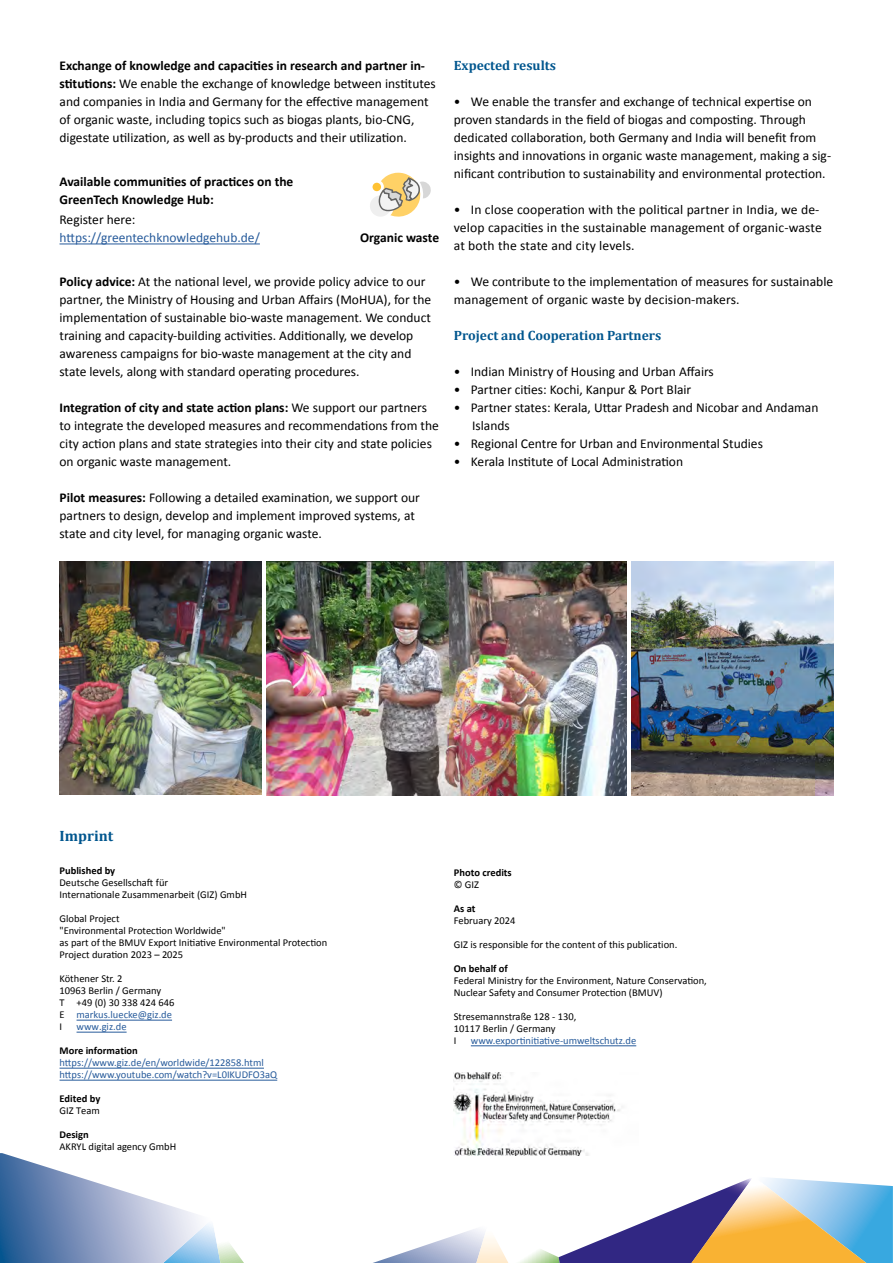
<style>
.page{position:relative;width:893px;height:1263px;background:#fff}
.page>*{position:absolute;margin:0;border:0;box-sizing:border-box;transform-origin:0 0}
.t1{font:700 15px "Cambria";color:#00568e}
.t2{font:13.5px/18px "Calibri";color:#000}
.t3{font:700 13.5px/18px "Calibri";color:#000}
.t4{font:13.5px/18px "Calibri";color:#275b9b}
.t5{font:700 13.5px "Cambria";color:#00568e}
.t6{font:10.5px/12px "Calibri";color:#000}
.t7{font:10.5px/12px "Calibri";color:#275b9b}
.t8{font:700 10.5px "Calibri";color:#000}
.s1{font-weight:700}
.s2{color:#000}
.s3{color:#275b9b}
</style>
<div class="page">
<hr style="left:60px;top:243px;width:200px;height:1px;background:#275b9b">
<svg style="left:370px;top:172px;width:61px;height:45px"></svg>
<svg style="left:0;top:1153px;width:244px;height:110px"></svg>
<svg style="left:373px;top:1178px;width:520px;height:85px"></svg>
<hr style="left:77px;top:1020px;width:95px;height:1px;background:#275b9b">
<hr style="left:77px;top:1032px;width:50px;height:1px;background:#275b9b">
<hr style="left:60px;top:1068px;width:204px;height:1px;background:#275b9b">
<hr style="left:60px;top:1080px;width:217px;height:1px;background:#275b9b">
<hr style="left:471px;top:1045px;width:165px;height:1px;background:#275b9b">
<img style="left:60px;top:561px;width:201px;height:234px">
<img style="left:266px;top:561px;width:360px;height:234px">
<img style="left:632px;top:561px;width:201px;height:234px">
<img style="left:454px;top:1072px;width:169px;height:84px">
<p class="t2" style="left:60px;top:56px;width:378px"><span class="s1">Exchange of knowledge and capacities in research and partner in&shy;stitutions:</span> We enable the exchange of knowledge between institutes and companies in India and Germany for the effective management of organic waste, including topics such as biogas plants, bio-CNG, digestate utilization, as well as by-products and their utilization.</p>
<p class="t3" style="left:60px;top:172px;width:235px">Available communities of practices on the<br>GreenTech Knowledge Hub:</p>
<p class="t3" style="left:360px;top:228px;width:80px">Organic waste</p>
<p class="t4" style="left:60px;top:210px;width:202px"><span class="s2">Register here: </span>https://greentechknowledgehub.de/</p>
<p class="t2" style="left:60px;top:272px;width:373px"><span class="s1">Policy advice:</span> At the national level, we provide policy advice to our partner, the Ministry of Housing and Urban Affairs (MoHUA), for the implementation of sustainable bio-waste management. We conduct training and capacity-building activities. Additionally, we develop awareness campaigns for bio-waste management at the city and state levels, along with standard operating procedures.</p>
<p class="t2" style="left:60px;top:398px;width:381px"><span class="s1">Integration of city and state action plans:</span> We support our partners to integrate the developed measures and recommendations from the city action plans and state strategies into their city and state policies on organic waste management.</p>
<p class="t2" style="left:60px;top:487px;width:362px"><span class="s1">Pilot measures:</span> Following a detailed examination, we support our partners to design, develop and implement improved systems, at state and city level, for managing organic waste.</p>
<h2 class="t5" style="left:454px;top:56px;width:104px">Expected results</h2>
<p class="t2" style="left:454px;top:92px;width:379px">• We enable the transfer and exchange of technical expertise on proven standards in the field of biogas and composting. Through dedicated collaboration, both Germany and India will benefit from insights and innovations in organic waste management, making a sig&shy;nificant contribution to sustainability and environmental protection.</p>
<p class="t2" style="left:454px;top:200px;width:369px">• In close cooperation with the political partner in India, we de&shy;velop capacities in the sustainable management of organic-waste at both the state and city levels.</p>
<p class="t2" style="left:454px;top:272px;width:381px">• We contribute to the implementation of measures for sustainable management of organic waste by decision-makers.</p>
<h2 class="t5" style="left:454px;top:326px;width:209px">Project and Cooperation Partners</h2>
<p class="t2" style="left:454px;top:362px;width:262px">• Indian Ministry of Housing and Urban Affairs</p>
<p class="t2" style="left:454px;top:380px;width:239px">• Partner cities: Kochi, Kanpur &amp; Port Blair</p>
<p class="t2" style="left:472px;top:398px;width:348px;text-indent:-18px">• Partner states: Kerala, Uttar Pradesh and Nicobar and Andaman<br>Islands</p>
<p class="t2" style="left:454px;top:434px;width:311px">• Regional Centre for Urban and Environmental Studies</p>
<p class="t2" style="left:454px;top:452px;width:231px">• Kerala Institute of Local Administration</p>
<h2 class="t1" style="left:60px;top:825px;width:55px">Imprint</h2>
<h3 class="t8" style="left:60px;top:863px;width:57px">Published by</h3>
<p class="t6" style="left:60px;top:876px;width:189px">Deutsche Gesellschaft für<br>Internationale Zusammenarbeit (GIZ) GmbH</p>
<p class="t6" style="left:60px;top:912px;width:269px">Global Project<br>"Environmental Protection Worldwide"<br>as part of the BMUV Export Initiative Environmental Protection Project duration 2023 – 2025</p>
<p class="t6" style="left:60px;top:972px;width:116px">Köthener Str. 2<br>10963 Berlin / Germany<br>T +49 (0) 30 338 424 646<br>E <span class="s3">markus.luecke@giz.de<br></span>I</p>
<p class="t7" style="left:77px;top:1020px;width:52px">www.giz.de</p>
<h3 class="t8" style="left:60px;top:1043px;width:80px">More information</h3>
<p class="t7" style="left:60px;top:1056px;width:219px">https://www.giz.de/en/worldwide/122858.html https://www.youtube.com/watch?v=L0IKUDFO3aQ</p>
<h3 class="t8" style="left:60px;top:1091px;width:42px">Edited by</h3>
<p class="t6" style="left:60px;top:1104px;width:42px">GIZ Team</p>
<h3 class="t8" style="left:60px;top:1127px;width:31px">Design</h3>
<p class="t6" style="left:60px;top:1140px;width:118px">AKRYL digital agency GmbH</p>
<h3 class="t8" style="left:454px;top:865px;width:59px">Photo credits</h3>
<p class="t6" style="left:454px;top:877px;width:27px">© GIZ</p>
<h3 class="t8" style="left:454px;top:901px;width:23px">As at</h3>
<p class="t6" style="left:454px;top:913px;width:63px">February 2024</p>
<p class="t6" style="left:454px;top:937px;width:225px">GIZ is responsible for the content of this publication.</p>
<h3 class="t8" style="left:454px;top:961px;width:56px">On behalf of</h3>
<p class="t6" style="left:454px;top:973px;width:255px">Federal Ministry for the Environment, Nature Conservation,<br>Nuclear Safety and Consumer Protection (BMUV)</p>
<p class="t6" style="left:454px;top:1010px;width:124px">Stresemannstraße 128 - 130,<br>10117 Berlin / Germany<br>I</p>
<p class="t7" style="left:471px;top:1034px;width:167px">www.exportinitiative-umweltschutz.de</p>
</div>
